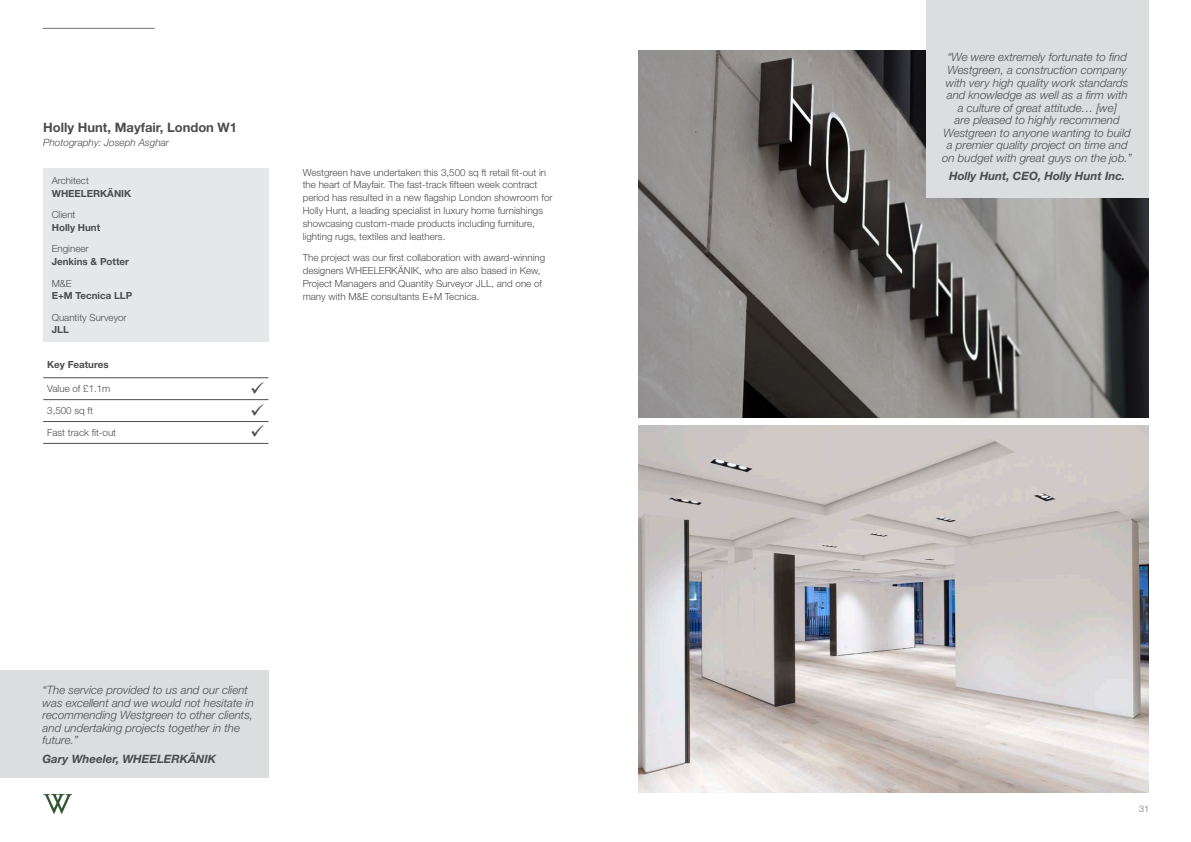
<style>
.page{position:relative;width:1191px;height:842px;background:#fff}
.page>*{position:absolute;margin:0;border:0;box-sizing:border-box;transform-origin:0 0}
.t1{font:700 13px "Helvetica Neue LT Std";color:#4b4c4d}
.t2{font:italic 300 11.5px/12.5px "Helvetica Neue LT Std";color:#4b4c4d;text-align:center}
.t3{font:italic 700 11.5px "Helvetica Neue LT Std";color:#4b4c4d}
.t4{font:italic 300 10px "Helvetica Neue LT Std";color:#4b4c4d}
.t5{font:300 9.8px/12.8px "Helvetica Neue LT Std";color:#4b4c4d}
.t6{font:700 9.8px "Helvetica Neue LT Std";color:#4b4c4d}
.t7{font:300 9px "Helvetica Neue LT Std";color:#717074}
</style>
<div class="page">
<hr style="left:43px;top:28px;width:112px;height:1px;background:#717074">
<img style="left:43px;top:794px;width:29px;height:19px">
<img style="left:638px;top:50px;width:510px;height:368px">
<img style="left:638px;top:425px;width:510px;height:368px">
<div style="left:43px;top:169px;width:226px;height:173px;background:#e6e7e9"></div>
<hr style="left:43px;top:377px;width:201px;height:1px;background:#4b4c4d">
<hr style="left:43px;top:399px;width:201px;height:1px;background:#4b4c4d">
<hr style="left:43px;top:421px;width:201px;height:1px;background:#4b4c4d">
<hr style="left:43px;top:443px;width:201px;height:1px;background:#4b4c4d">
<svg style="left:244px;top:443px;width:24px;height:1px"></svg>
<div style="left:926px;top:0;width:222px;height:197px;background:#dcdddf"></div>
<div style="left:0;top:670px;width:269px;height:108px;background:#dcdddf"></div>
<svg style="left:244px;top:377px;width:24px;height:2px"></svg>
<svg style="left:244px;top:399px;width:24px;height:2px"></svg>
<svg style="left:244px;top:421px;width:24px;height:1px"></svg>
<p class="t1" style="left:43px;top:119px;width:195px">Holly Hunt, Mayfair, London W1</p>
<p class="t4" style="left:43px;top:136px;width:127px">Photography: Joseph Asghar</p>
<p class="t5" style="left:52px;top:174px;width:39px">Architect</p>
<p class="t6" style="left:52px;top:187px;width:81px">WHEELERKÄNIK</p>
<p class="t5" style="left:52px;top:208px;width:25px">Client</p>
<p class="t6" style="left:52px;top:222px;width:50px">Holly Hunt</p>
<p class="t5" style="left:52px;top:242px;width:38px">Engineer</p>
<p class="t6" style="left:52px;top:256px;width:79px">Jenkins &amp; Potter</p>
<p class="t5" style="left:52px;top:276px;width:21px">M&amp;E</p>
<p class="t6" style="left:52px;top:290px;width:82px">E+M Tecnica LLP</p>
<p class="t5" style="left:52px;top:310px;width:76px">Quantity Surveyor</p>
<p class="t6" style="left:52px;top:324px;width:19px">JLL</p>
<p class="t6" style="left:47px;top:358px;width:63px">Key Features</p>
<p class="t5" style="left:47px;top:382px;width:65px">Value of £1.1m</p>
<p class="t5" style="left:47px;top:404px;width:47px">3,500 sq ft</p>
<p class="t5" style="left:47px;top:426px;width:70px">Fast track fit-out</p>
<p class="t5" style="left:303px;top:166px;width:251px">Westgreen have undertaken this 3,500 sq ft retail fit-out in the heart of Mayfair. The fast-track fifteen week contract period has resulted in a new flagship London showroom for Holly Hunt, a leading specialist in luxury home furnishings showcasing custom-made products including furniture, lighting rugs, textiles and leathers.</p>
<p class="t5" style="left:303px;top:251px;width:244px">The project was our first collaboration with award-winning designers WHEELERKÄNIK, who are also based in Kew, Project Managers and Quantity Surveyor JLL, and one of many with M&amp;E consultants E+M Tecnica.</p>
<p class="t2" style="left:43px;top:684px;width:213px;text-align:left">“The service provided to us and our client was excellent and we would not hesitate in recommending Westgreen to other clients, and undertaking projects together in the future.”</p>
<p class="t3" style="left:43px;top:751px;width:175px">Gary Wheeler, WHEELERKÄNIK</p>
<p class="t2" style="left:942px;top:51px;width:191px">“We were extremely fortunate to find Westgreen, a construction company with very high quality work standards and knowledge as well as a firm with<br>a culture of great attitude… [we]<br>are pleased to highly recommend Westgreen to anyone wanting to build a premier quality project on time and on budget with great guys on the job.”</p>
<p class="t3" style="left:949px;top:168px;width:177px">Holly Hunt, CEO, Holly Hunt Inc.</p>
<p class="t7" style="left:1139px;top:804px;width:12px">31</p>
</div>
